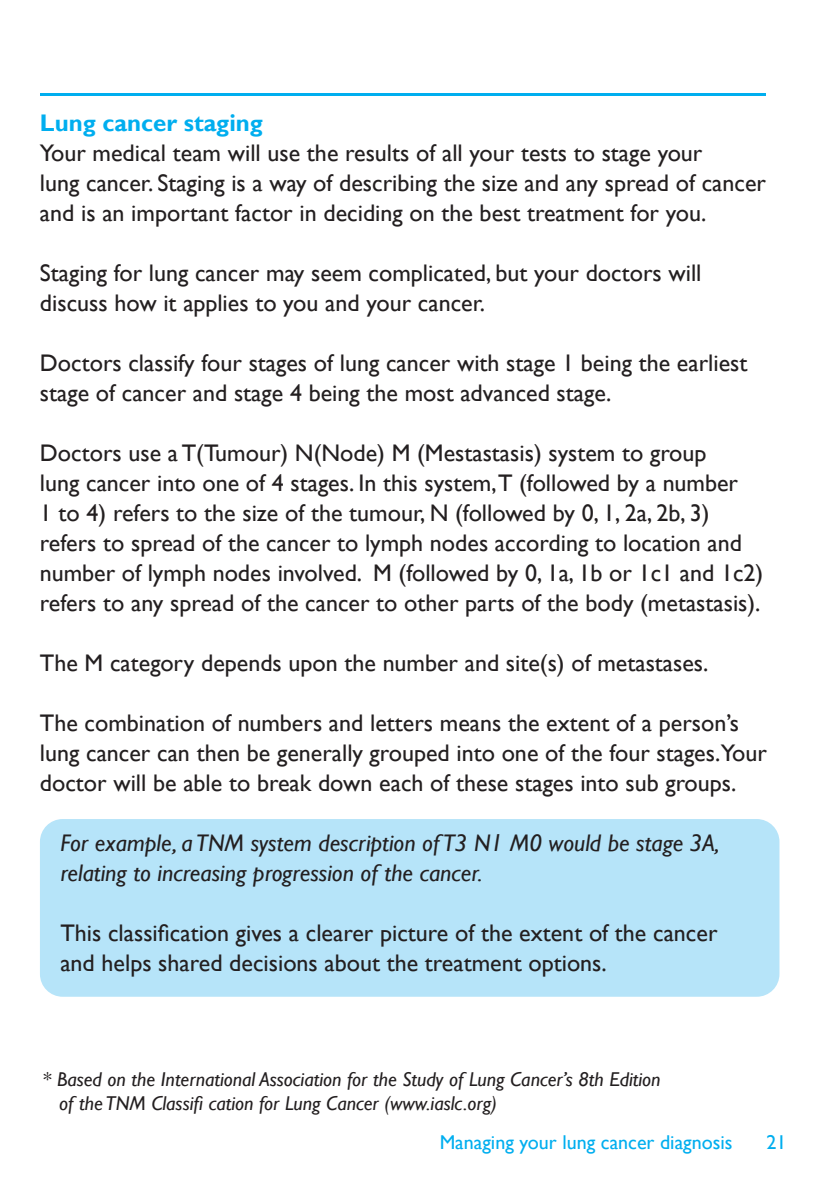
<style>
.page{position:relative;width:840px;height:1191px;background:#fff}
.page>*{position:absolute;margin:0;border:0;box-sizing:border-box;transform-origin:0 0}
.t1{font:24px/30px "Gill Sans";color:#231f20}
.t2{font:italic 24px/30px "Gill Sans";color:#231f20}
.t3{font:700 24px "Gill Sans";color:#00aeef}
.t4{font:italic 20px/24px "Gill Sans";color:#231f20}
.t5{font:20px "Gill Sans";color:#00aeef}
</style>
<div class="page">
<hr style="left:41px;top:94px;width:724px;height:2px;background:#00aeef">
<div style="left:40px;top:819px;width:739px;height:177px;background:#b6e4f9;border-radius:23px"></div>
<p class="t3" style="left:40px;top:108px;width:224px">Lung cancer staging</p>
<p class="t1" style="left:40px;top:138px;width:727px">Your medical team will use the results of all your tests to stage your<br>lung cancer. Staging is a way of describing the size and any spread of cancer and is an important factor in deciding on the best treatment for you.</p>
<p class="t1" style="left:40px;top:258px;width:662px">Staging for lung cancer may seem complicated, but your doctors will discuss how it applies to you and your cancer.</p>
<p class="t1" style="left:40px;top:348px;width:708px">Doctors classify four stages of lung cancer with stage 1 being the earliest stage of cancer and stage 4 being the most advanced stage.</p>
<p class="t1" style="left:40px;top:438px;width:724px">Doctors use a T(Tumour) N(Node) M (Mestastasis) system to group<br>lung cancer into one of 4 stages. In this system,T (followed by a number<br>1 to 4) refers to the size of the tumour, N (followed by 0, 1, 2a, 2b, 3) refers to spread of the cancer to lymph nodes according to location and number of lymph nodes involved. M (followed by 0, 1a, 1b or 1c1 and 1c2) refers to any spread of the cancer to other parts of the body (metastasis).</p>
<p class="t1" style="left:40px;top:648px;width:669px">The M category depends upon the number and site(s) of metastases.</p>
<p class="t1" style="left:40px;top:708px;width:728px">The combination of numbers and letters means the extent of a person’s lung cancer can then be generally grouped into one of the four stages.Your doctor will be able to break down each of these stages into sub groups.</p>
<p class="t2" style="left:60px;top:828px;width:660px">For example, a TNM system description of T3 N1 M0 would be stage 3A, relating to increasing progression of the cancer.</p>
<p class="t1" style="left:60px;top:918px;width:658px">This classification gives a clearer picture of the extent of the cancer and helps shared decisions about the treatment options.</p>
<p class="t4" style="left:59px;top:1067px;width:602px;text-indent:-17px">* Based on the International Association for the Study of Lung Cancer’s 8th Edition of the TNM Classifi cation for Lung Cancer (www.iaslc.org)</p>
<p class="t5" style="left:439px;top:1130px;width:294px">Managing your lung cancer diagnosis</p>
<p class="t5" style="left:766px;top:1130px;width:21px">21</p>
</div>
